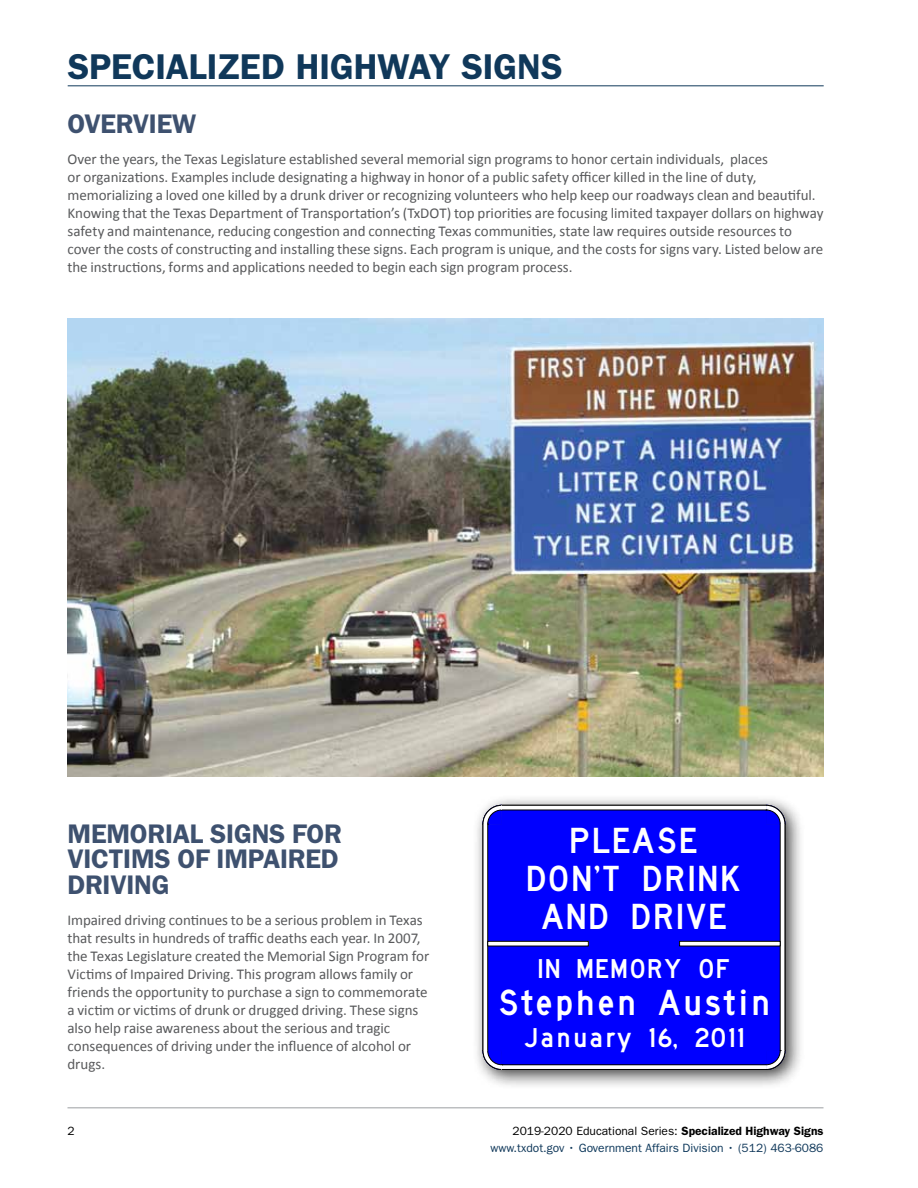
<style>
.page{position:relative;width:918px;height:1188px;background:#fff}
.page>*{position:absolute;margin:0;border:0;box-sizing:border-box;transform-origin:0 0}
.t1{font:600 36px "ITC Franklin Gothic Std";letter-spacing:-.005em;color:#10385a}
.t2{font:34.5px/37.8px "Highway D Plus";letter-spacing:.17em;color:#fff;text-align:center}
.t3{font:34.5px "Highway D Plus";letter-spacing:.19em;color:#fff}
.t4{font:600 27px/25.5px "ITC Franklin Gothic Std";letter-spacing:-.01em;color:#3e516f;text-align:justify}
.t5{font:25.8px "Highway D Plus";letter-spacing:.17em;color:#fff}
.t6{font:15px/18px "Calibri";letter-spacing:-.005em;color:#58595b}
.t7{font:12px/16.5px "ITC Franklin Gothic Std";color:#10385a;text-align:right}
.t8{font:12px "ITC Franklin Gothic Std";color:#000}
.s1{color:#000}
.s2{font-weight:600;color:#000}
.s3{color:#0d385b}
</style>
<div class="page">
<hr style="left:68px;top:1107px;width:756px;height:1px;background:#bcbec0">
<hr style="left:68px;top:85px;width:756px;height:1px;background:#10385a">
<img style="left:68px;top:319px;width:756px;height:458px">
<div style="left:472px;top:795px;width:333px;height:294px;background:#000;opacity:.75"></div>
<div style="left:488px;top:811px;width:292px;height:254px;background:#00f"></div>
<hr style="left:502px;top:1065px;width:264px;height:4px;background:#fff">
<hr style="left:502px;top:1065px;width:264px;height:1px;background:#000">
<hr style="left:502px;top:1069px;width:264px;height:1px;background:#000">
<svg style="left:483px;top:1050px;width:20px;height:20px"></svg>
<div style="left:780px;top:824px;width:5px;height:227px;background:#fff"></div>
<hr style="left:780px;top:824px;width:1px;height:227px;background:#000">
<hr style="left:785px;top:824px;width:1px;height:227px;background:#000">
<svg style="left:766px;top:1050px;width:19px;height:20px"></svg>
<div style="left:502px;top:805px;width:264px;height:5px;background:#fff"></div>
<hr style="left:502px;top:810px;width:264px;height:1px;background:#000">
<hr style="left:502px;top:805px;width:264px;height:1px;background:#000">
<svg style="left:766px;top:805px;width:19px;height:19px"></svg>
<div style="left:483px;top:824px;width:5px;height:227px;background:#fff"></div>
<hr style="left:487px;top:824px;width:1px;height:227px;background:#000">
<hr style="left:483px;top:824px;width:1px;height:227px;background:#000">
<svg style="left:483px;top:805px;width:19px;height:20px"></svg>
<div style="left:488px;top:941px;width:100px;height:5px;background:#fff"></div>
<div style="left:488px;top:941px;width:100px;height:5px;border:1px solid #000"></div>
<div style="left:680px;top:941px;width:100px;height:5px;background:#fff"></div>
<div style="left:679px;top:941px;width:101px;height:5px;border:1px solid #000"></div>
<h1 class="t1" style="left:68px;top:45px;width:496px">SPECIALIZED HIGHWAY SIGNS</h1>
<h3 class="t4" style="left:68px;top:111px;width:130px">OVERVIEW</h3>
<p class="t6" style="left:68px;top:150px;width:758px">Over the years, the Texas Legislature established several memorial sign programs to honor certain individuals, places<br>or organizations. Examples include designating a highway in honor of a public safety officer killed in the line of duty, memorializing a loved one killed by a drunk driver or recognizing volunteers who help keep our roadways clean and beautiful.<br>Knowing that the Texas Department of Transportation’s (TxDOT) top priorities are focusing limited taxpayer dollars on highway safety and maintenance, reducing congestion and connecting Texas communities, state law requires outside resources to cover the costs of constructing and installing these signs. Each program is unique, and the costs for signs vary. Listed below are the instructions, forms and applications needed to begin each sign program process.</p>
<h3 class="t4" style="left:68px;top:821px;width:276px">MEMORIAL SIGNS FOR VICTIMS OF IMPAIRED DRIVING</h3>
<p class="t6" style="left:68px;top:911px;width:363px">Impaired driving continues to be a serious problem in Texas that results in hundreds of traffic deaths each year. In 2007, the Texas Legislature created the Memorial Sign Program for Victims of Impaired Driving. This program allows family or friends the opportunity to purchase a sign to commemorate a victim or victims of drunk or drugged driving. These signs also help raise awareness about the serious and tragic consequences of driving under the influence of alcohol or drugs.</p>
<h2 class="t2" style="left:528px;top:823px;width:213px">PLEASE<br>DON'T DRINK<br>AND DRIVE</h2>
<h3 class="t5" style="left:539px;top:953px;width:191px">IN MEMORY OF</h3>
<h2 class="t3" style="left:500px;top:982px;width:269px">Stephen Austin</h2>
<h3 class="t5" style="left:525px;top:1022px;width:220px">January 16, 2011</h3>
<p class="t8" style="left:68px;top:1125px;width:9px">2</p>
<p class="t7" style="left:491px;top:1123px;width:334px"><span class="s1">2019-2020 Educational Series:</span> <span class="s2">Specialized Highway Signs </span>www.txdot.gov • <span class="s3">Government Affairs Division</span> • (512) 463-6086</p>
</div>
